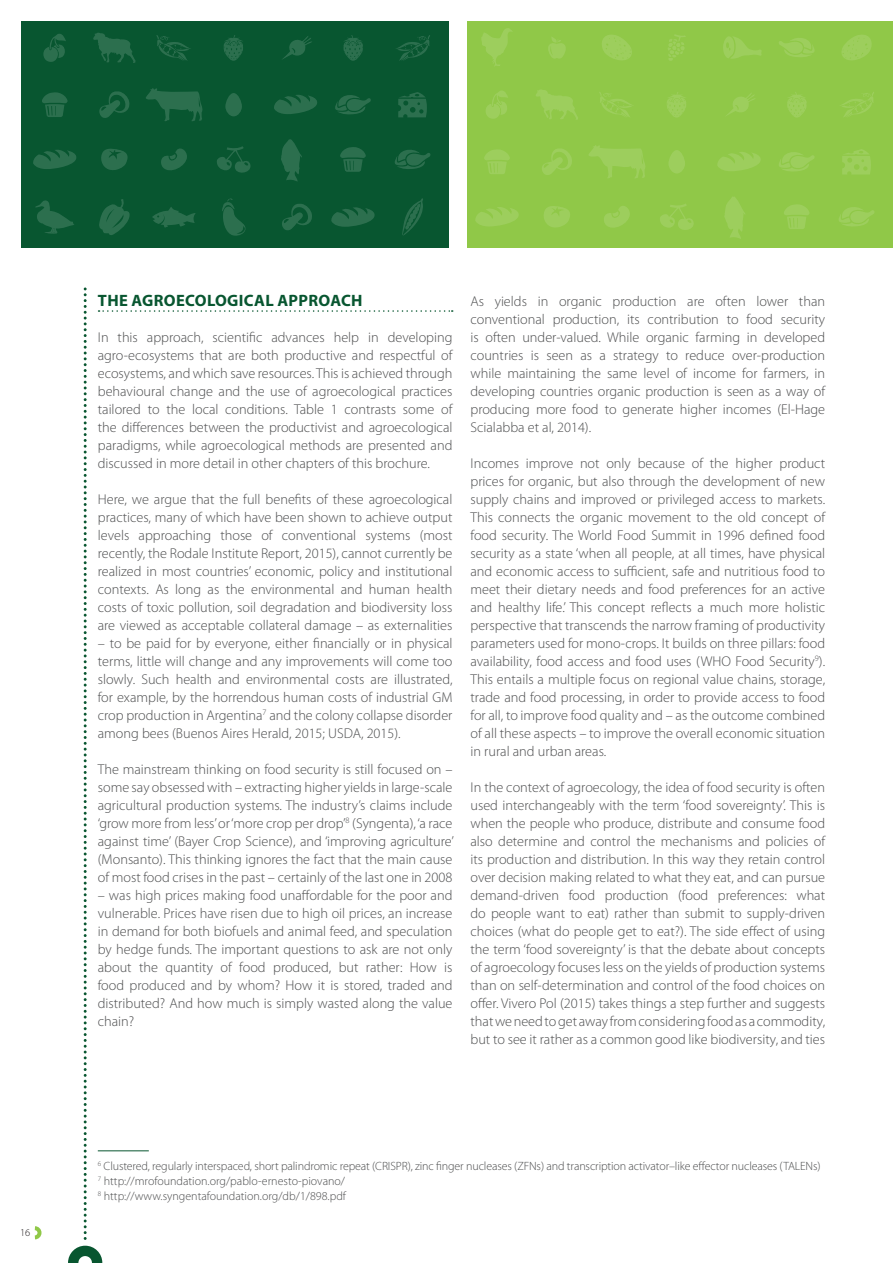
<style>
.page{position:relative;width:893px;height:1263px;background:#fff}
.page>*{position:absolute;margin:0;border:0;box-sizing:border-box;transform-origin:0 0}
.t1{font:700 16.5px "Myriad Pro";letter-spacing:.02em;color:#085630}
.t2{font:300 14.25px/18px "Myriad Pro";color:#4b4c4d;text-align:justify}
.t3{font:300 12px "Myriad Pro";letter-spacing:-.01em;color:#4b4c4d}
.t4{font:300 10.5px "Myriad Pro";color:#231f20}
</style>
<div class="page">
<svg style="left:34px;top:1226px;width:8px;height:14px"></svg>
<svg style="left:68px;top:287px;width:385px;height:976px"></svg>
<div style="left:468px;top:21px;width:425px;height:227px;background:#90c848"></div>
<svg style="left:726px;top:93px;width:29px;height:23px"></svg>
<svg style="left:536px;top:89px;width:42px;height:31px"></svg>
<svg style="left:667px;top:92px;width:19px;height:26px"></svg>
<svg style="left:787px;top:92px;width:20px;height:26px"></svg>
<svg style="left:486px;top:91px;width:22px;height:28px"></svg>
<svg style="left:599px;top:92px;width:33px;height:25px"></svg>
<svg style="left:842px;top:92px;width:32px;height:25px"></svg>
<svg style="left:723px;top:36px;width:39px;height:23px"></svg>
<svg style="left:548px;top:37px;width:18px;height:22px"></svg>
<svg style="left:668px;top:34px;width:18px;height:27px"></svg>
<svg style="left:779px;top:38px;width:36px;height:19px"></svg>
<svg style="left:481px;top:28px;width:31px;height:38px"></svg>
<svg style="left:602px;top:35px;width:30px;height:25px"></svg>
<svg style="left:842px;top:35px;width:30px;height:25px"></svg>
<svg style="left:724px;top:197px;width:21px;height:42px"></svg>
<svg style="left:544px;top:206px;width:26px;height:21px"></svg>
<svg style="left:660px;top:204px;width:34px;height:26px"></svg>
<svg style="left:784px;top:204px;width:25px;height:25px"></svg>
<svg style="left:475px;top:207px;width:44px;height:19px"></svg>
<svg style="left:604px;top:206px;width:26px;height:22px"></svg>
<svg style="left:839px;top:207px;width:35px;height:19px"></svg>
<svg style="left:717px;top:152px;width:44px;height:19px"></svg>
<svg style="left:542px;top:148px;width:30px;height:27px"></svg>
<svg style="left:669px;top:150px;width:16px;height:23px"></svg>
<svg style="left:779px;top:152px;width:36px;height:20px"></svg>
<svg style="left:484px;top:149px;width:26px;height:25px"></svg>
<svg style="left:589px;top:145px;width:56px;height:33px"></svg>
<svg style="left:842px;top:149px;width:29px;height:26px"></svg>
<div style="left:21px;top:21px;width:428px;height:227px;background:#085630"></div>
<svg style="left:282px;top:204px;width:30px;height:26px"></svg>
<svg style="left:99px;top:199px;width:31px;height:36px"></svg>
<svg style="left:222px;top:198px;width:24px;height:38px"></svg>
<svg style="left:331px;top:207px;width:44px;height:20px"></svg>
<svg style="left:35px;top:200px;width:39px;height:34px"></svg>
<svg style="left:152px;top:207px;width:44px;height:21px"></svg>
<svg style="left:402px;top:198px;width:21px;height:38px"></svg>
<svg style="left:283px;top:36px;width:29px;height:23px"></svg>
<svg style="left:93px;top:33px;width:43px;height:30px"></svg>
<svg style="left:224px;top:35px;width:19px;height:26px"></svg>
<svg style="left:343px;top:35px;width:20px;height:26px"></svg>
<svg style="left:43px;top:34px;width:23px;height:28px"></svg>
<svg style="left:156px;top:35px;width:35px;height:25px"></svg>
<svg style="left:396px;top:35px;width:34px;height:26px"></svg>
<svg style="left:281px;top:139px;width:21px;height:42px"></svg>
<svg style="left:101px;top:148px;width:27px;height:22px"></svg>
<svg style="left:217px;top:146px;width:34px;height:27px"></svg>
<svg style="left:340px;top:147px;width:26px;height:25px"></svg>
<svg style="left:33px;top:150px;width:44px;height:19px"></svg>
<svg style="left:161px;top:148px;width:26px;height:22px"></svg>
<svg style="left:395px;top:150px;width:36px;height:19px"></svg>
<svg style="left:274px;top:95px;width:43px;height:19px"></svg>
<svg style="left:99px;top:91px;width:31px;height:27px"></svg>
<svg style="left:225px;top:93px;width:17px;height:23px"></svg>
<svg style="left:335px;top:95px;width:36px;height:20px"></svg>
<svg style="left:42px;top:92px;width:26px;height:25px"></svg>
<svg style="left:146px;top:88px;width:57px;height:33px"></svg>
<svg style="left:398px;top:92px;width:29px;height:25px"></svg>
<p class="t4" style="left:20px;top:1227px;width:12px">16</p>
<p class="t1" style="left:98px;top:290px;width:266px">THE AGROECOLOGICAL APPROACH</p>
<p class="t2" style="left:98px;top:328px;width:356px">In this approach, scientific advances help in developing agro-ecosystems that are both productive and respectful of ecosystems, and which save resources. This is achieved through behavioural change and the use of agroecological practices tailored to the local conditions. Table 1 contrasts some of the differences between the productivist and agroecological paradigms, while agroecological methods are presented and discussed in more detail in other chapters of this brochure.</p>
<p class="t2" style="left:98px;top:490px;width:356px">Here, we argue that the full benefits of these agroecological practices, many of which have been shown to achieve output levels approaching those of conventional systems (most recently, the Rodale Institute Report, 2015), cannot currently be realized in most countries’ economic, policy and institutional contexts. As long as the environmental and human health costs of toxic pollution, soil degradation and biodiversity loss are viewed as acceptable collateral damage – as externalities</p>
<p class="t2" style="left:98px;top:634px;width:356px">– to be paid for by everyone, either financially or in physical terms, little will change and any improvements will come too slowly. Such health and environmental costs are illustrated, for example, by the horrendous human costs of industrial GM crop production in Argentina<sup>7</sup> and the colony collapse disorder among bees (Buenos Aires Herald, 2015; USDA, 2015).</p>
<p class="t2" style="left:98px;top:760px;width:358px">The mainstream thinking on food security is still focused on – some say obsessed with – extracting higher yields in large-scale agricultural production systems. The industry’s claims include ‘grow more from less’ or ‘more crop per drop’<sup>8</sup> (Syngenta), ‘a race against time’ (Bayer Crop Science), and ‘improving agriculture’ (Monsanto). This thinking ignores the fact that the main cause of most food crises in the past – certainly of the last one in 2008</p>
<p class="t2" style="left:98px;top:886px;width:356px">– was high prices making food unaffordable for the poor and vulnerable. Prices have risen due to high oil prices, an increase in demand for both biofuels and animal feed, and speculation by hedge funds. The important questions to ask are not only about the quantity of food produced, but rather: How is food produced and by whom? How it is stored, traded and distributed? And how much is simply wasted along the value chain?</p>
<p class="t2" style="left:470px;top:292px;width:356px">As yields in organic production are often lower than conventional production, its contribution to food security is often under-valued. While organic farming in developed countries is seen as a strategy to reduce over-production while maintaining the same level of income for farmers, in developing countries organic production is seen as a way of producing more food to generate higher incomes (El-Hage Scialabba et al, 2014).</p>
<p class="t2" style="left:470px;top:454px;width:356px">Incomes improve not only because of the higher product prices for organic, but also through the development of new supply chains and improved or privileged access to markets.<br>This connects the organic movement to the old concept of food security. The World Food Summit in 1996 defined food security as a state ‘when all people, at all times, have physical and economic access to sufficient, safe and nutritious food to meet their dietary needs and food preferences for an active and healthy life.’ This concept reflects a much more holistic perspective that transcends the narrow framing of productivity parameters used for mono-crops. It builds on three pillars: food availability, food access and food uses (WHO Food Security<sup>9</sup>).<br>This entails a multiple focus on regional value chains, storage, trade and food processing, in order to provide access to food for all, to improve food quality and – as the outcome combined of all these aspects – to improve the overall economic situation in rural and urban areas.</p>
<p class="t2" style="left:470px;top:778px;width:356px">In the context of agroecology, the idea of food security is often used interchangeably with the term ‘food sovereignty’. This is when the people who produce, distribute and consume food also determine and control the mechanisms and policies of its production and distribution. In this way they retain control over decision making related to what they eat, and can pursue demand-driven food production (food preferences: what do people want to eat) rather than submit to supply-driven choices (what do people get to eat?). The side effect of using the term ‘food sovereignty’ is that the debate about concepts of agroecology focuses less on the yields of production systems than on self-determination and control of the food choices on offer. Vivero Pol (2015) takes things a step further and suggests that we need to get away from considering food as a commodity, but to see it rather as a common good like biodiversity, and ties</p>
<p class="t3" style="left:98px;top:1159px;width:724px"><sup>6</sup> Clustered, regularly interspaced, short palindromic repeat (CRISPR), zinc finger nucleases (ZFNs) and transcription activator–like effector nucleases (TALENs)</p>
<p class="t3" style="left:98px;top:1174px;width:249px"><sup>7</sup> http://mrofoundation.org/pablo-ernesto-piovano/</p>
<p class="t3" style="left:98px;top:1189px;width:250px"><sup>8</sup> http://www.syngentafoundation.org/db/1/898.pdf</p>
</div>
